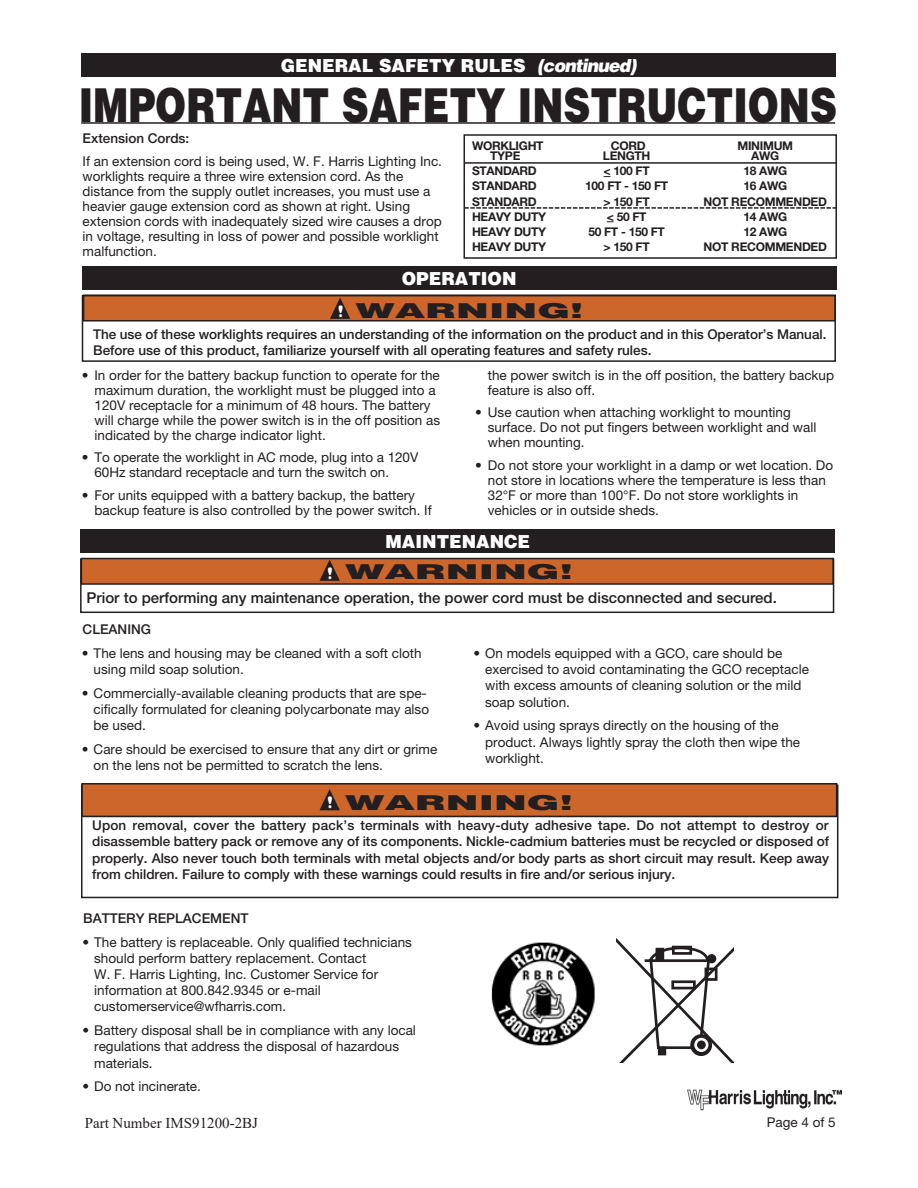
<style>
.page{position:relative;width:918px;height:1188px;background:#fff}
.page>*{position:absolute;margin:0;border:0;box-sizing:border-box;transform-origin:0 0}
.t1{font:900 46.8px "Helvetica";color:#231f20;scale:.8 1}
.t2{font:900 20.55px "Helvetica";color:#231f20;scale:1.92 1}
.t3{font:900 18px "Helvetica";color:#fff;scale:.96 1}
.t4{font:15.45px "Goudy Stout";color:#fff;scale:.87 1}
.t5{font:500 15px "Helvetica Neue";color:#231f20}
.t6{font:15px "Times New Roman";color:#231f20}
.BodyText-Op_sManual{font:13.5px/15px "Helvetica Neue";color:#231f20}
.BodyText-Op_sManual-2{font:500 13.5px/16.5px "Helvetica Neue";color:#231f20;text-align:justify}
.t7{font:700 12px "Helvetica Neue";letter-spacing:-.025em;color:#231f20}
.s1{font-style:italic}
</style>
<div class="page">
<div style="left:81px;top:53px;width:755px;height:24px;background:#231f20"></div>
<div style="left:82px;top:266px;width:755px;height:24px;background:#231f20"></div>
<div style="left:80px;top:529px;width:755px;height:23px;background:#231f20"></div>
<div style="left:80px;top:558px;width:754px;height:55px;border:2px solid #231f20"></div>
<div style="left:81px;top:785px;width:757px;height:113px;border:2px solid #231f20"></div>
<img style="left:687px;top:1089px;width:154px;height:22px">
<div style="left:81px;top:559px;width:752px;height:25px;background:#cd662b"></div>
<div style="left:81px;top:558px;width:753px;height:27px;border:2px solid #231f20"></div>
<div style="left:82px;top:784px;width:755px;height:32px;background:#cd662b"></div>
<div style="left:81px;top:783px;width:756px;height:34px;border:2px solid #231f20"></div>
<div style="left:84px;top:295px;width:751px;height:26px;background:#cd662b"></div>
<div style="left:83px;top:295px;width:753px;height:27px;border:2px solid #231f20"></div>
<hr style="left:81px;top:122px;width:754px;height:2px;background:#231f20">
<div style="left:82px;top:295px;width:754px;height:67px;border:2px solid #231f20"></div>
<svg style="left:330px;top:298px;width:20px;height:21px"></svg>
<svg style="left:319px;top:560px;width:28px;height:21px"></svg>
<svg style="left:319px;top:789px;width:21px;height:21px"></svg>
<svg style="left:616px;top:938px;width:118px;height:124px"></svg>
<img style="left:491px;top:942px;width:104px;height:104px">
<div style="left:464px;top:134px;width:373px;height:125px;border:2px solid #231f20"></div>
<hr style="left:464px;top:162px;width:373px;height:2px;background:#231f20">
<svg style="left:464px;top:207px;width:373px;height:2px"></svg>
<p class="t3" style="left:281px;top:54px;width:372px">GENERAL SAFETY RULES <span class="s1">(continued)</span></p>
<p class="t1" style="left:79px;top:75px;width:949px">IMPORTANT SAFETY INSTRUCTIONS</p>
<p class="BodyText-Op_sManual-2" style="left:83px;top:130px;width:108px">Extension Cords:</p>
<p class="BodyText-Op_sManual" style="left:83px;top:153px;width:361px">If an extension cord is being used, W. F. Harris Lighting Inc. worklights require a three wire extension cord. As the distance from the supply outlet increases, you must use a heavier gauge extension cord as shown at right. Using extension cords with inadequately sized wire causes a drop in voltage, resulting in loss of power and possible worklight malfunction.</p>
<p class="t7" style="left:472px;top:138px;width:73px">WORKLIGHT</p>
<p class="t7" style="left:611px;top:138px;width:36px">CORD</p>
<p class="t7" style="left:737px;top:138px;width:57px">MINIMUM</p>
<p class="t7" style="left:490px;top:149px;width:32px">TYPE</p>
<p class="t7" style="left:603px;top:149px;width:49px">LENGTH</p>
<p class="t7" style="left:751px;top:149px;width:30px">AWG</p>
<p class="t7" style="left:472px;top:164px;width:66px">STANDARD</p>
<p class="t7" style="left:604px;top:164px;width:48px">&lt; 100 FT</p>
<p class="t7" style="left:743px;top:164px;width:45px">18 AWG</p>
<p class="t7" style="left:472px;top:179px;width:66px">STANDARD</p>
<p class="t7" style="left:585px;top:179px;width:84px">100 FT - 150 FT</p>
<p class="t7" style="left:743px;top:179px;width:45px">16 AWG</p>
<p class="t7" style="left:472px;top:194px;width:66px">STANDARD</p>
<p class="t7" style="left:604px;top:194px;width:48px">&gt; 150 FT</p>
<p class="t7" style="left:704px;top:194px;width:125px">NOT RECOMMENDED</p>
<p class="t7" style="left:472px;top:209px;width:76px">HEAVY DUTY</p>
<p class="t7" style="left:607px;top:209px;width:41px">&lt; 50 FT</p>
<p class="t7" style="left:743px;top:209px;width:45px">14 AWG</p>
<p class="t7" style="left:472px;top:224px;width:76px">HEAVY DUTY</p>
<p class="t7" style="left:588px;top:224px;width:78px">50 FT - 150 FT</p>
<p class="t7" style="left:743px;top:224px;width:45px">12 AWG</p>
<p class="t7" style="left:472px;top:239px;width:76px">HEAVY DUTY</p>
<p class="t7" style="left:604px;top:239px;width:48px">&gt; 150 FT</p>
<p class="t7" style="left:704px;top:239px;width:125px">NOT RECOMMENDED</p>
<p class="t3" style="left:402px;top:267px;width:121px">OPERATION</p>
<p class="t4" style="left:337px;top:301px;width:10px">!</p>
<p class="t2" style="left:355px;top:297px;width:120px">WARNING!</p>
<p class="BodyText-Op_sManual-2" style="left:93px;top:326px;width:735px">The use of these worklights requires an understanding of the information on the product and in this Operator’s Manual.<br>Before use of this product, familiarize yourself with all operating features and safety rules.</p>
<p class="BodyText-Op_sManual" style="left:94px;top:367px;width:347px;text-indent:-13px">• In order for the battery backup function to operate for the maximum duration, the worklight must be plugged into a 120V receptacle for a minimum of 48 hours. The battery will charge while the power switch is in the off position as indicated by the charge indicator light.</p>
<p class="BodyText-Op_sManual" style="left:94px;top:450px;width:325px;text-indent:-13px">• To operate the worklight in AC mode, plug into a 120V<br>60Hz standard receptacle and turn the switch on.</p>
<p class="BodyText-Op_sManual" style="left:94px;top:487px;width:339px;text-indent:-13px">• For units equipped with a battery backup, the battery backup feature is also controlled by the power switch. If</p>
<p class="BodyText-Op_sManual" style="left:488px;top:367px;width:348px">the power switch is in the off position, the battery backup feature is also off.</p>
<p class="BodyText-Op_sManual" style="left:488px;top:405px;width:330px;text-indent:-13px">• Use caution when attaching worklight to mounting surface. Do not put fingers between worklight and wall when mounting.</p>
<p class="BodyText-Op_sManual" style="left:488px;top:457px;width:347px;text-indent:-13px">• Do not store your worklight in a damp or wet location. Do not store in locations where the temperature is less than 32°F or more than 100°F. Do not store worklights in vehicles or in outside sheds.</p>
<p class="t3" style="left:386px;top:530px;width:152px">MAINTENANCE</p>
<p class="t2" style="left:345px;top:558px;width:120px">WARNING!</p>
<p class="t4" style="left:327px;top:564px;width:18px">!!</p>
<p class="t2" style="left:352px;top:562px;width:120px">WARNING!</p>
<p class="t5" style="left:86px;top:589px;width:692px">Prior to performing any maintenance operation, the power cord must be disconnected and secured.</p>
<p class="BodyText-Op_sManual-2" style="left:83px;top:621px;width:70px">CLEANING</p>
<p class="BodyText-Op_sManual" style="left:94px;top:645px;width:330px;line-height:16.2px;text-indent:-12px">• The lens and housing may be cleaned with a soft cloth using mild soap solution.</p>
<p class="BodyText-Op_sManual" style="left:94px;top:685px;width:337px;line-height:16.2px;text-indent:-12px">• Commercially-available cleaning products that are spe&shy;cifically formulated for cleaning polycarbonate may also be used.</p>
<p class="BodyText-Op_sManual" style="left:94px;top:741px;width:345px;line-height:16.2px;text-indent:-12px">• Care should be exercised to ensure that any dirt or grime on the lens not be permitted to scratch the lens.</p>
<p class="BodyText-Op_sManual" style="left:485px;top:645px;width:325px;line-height:16.2px;text-indent:-12px">• On models equipped with a GCO, care should be exercised to avoid contaminating the GCO receptacle with excess amounts of cleaning solution or the mild soap solution.</p>
<p class="BodyText-Op_sManual" style="left:485px;top:717px;width:317px;line-height:16.2px;text-indent:-12px">• Avoid using sprays directly on the housing of the product. Always lightly spray the cloth then wipe the worklight.</p>
<p class="t2" style="left:345px;top:789px;width:120px">WARNING!</p>
<p class="t4" style="left:327px;top:792px;width:25px">! !</p>
<p class="t2" style="left:358px;top:790px;width:120px">WARNING!</p>
<p class="BodyText-Op_sManual-2" style="left:92px;top:817px;width:738px">Upon removal, cover the battery pack’s terminals with heavy-duty adhesive tape. Do not attempt to destroy or disassemble battery pack or remove any of its components. Nickle-cadmium batteries must be recycled or disposed of properly. Also never touch both terminals with metal objects and/or body parts as short circuit may result. Keep away from children. Failure to comply with these warnings could results in fire and/or serious injury.</p>
<p class="BodyText-Op_sManual-2" style="left:83px;top:910px;width:167px">BATTERY REPLACEMENT</p>
<p class="BodyText-Op_sManual" style="left:94px;top:933px;width:319px;line-height:16.2px;text-indent:-12px">• The battery is replaceable. Only qualified technicians should perform battery replacement. Contact<br>W. F. Harris Lighting, Inc. Customer Service for information at 800.842.9345 or e-mail customerservice@wfharris.com.</p>
<p class="BodyText-Op_sManual" style="left:94px;top:1022px;width:323px;line-height:16.2px;text-indent:-12px">• Battery disposal shall be in compliance with any local regulations that address the disposal of hazardous materials.</p>
<p class="BodyText-Op_sManual" style="left:82px;top:1079px;width:120px">• Do not incinerate.</p>
<p class="t6" style="left:85px;top:1113px;width:175px">Part Number IMS91200-2BJ</p>
<p class="BodyText-Op_sManual" style="left:767px;top:1115px;width:71px">Page 4 of 5</p>
</div>
